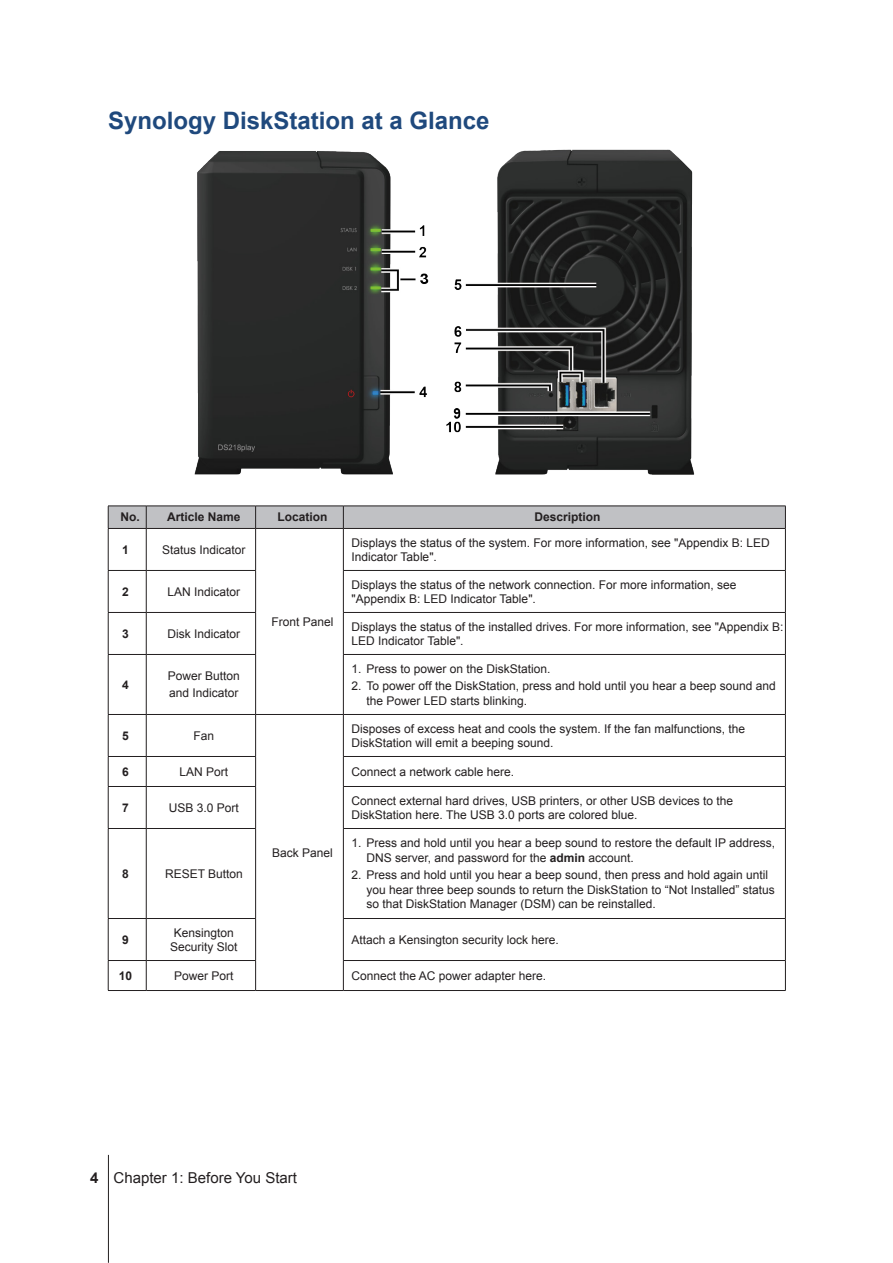
<style>
.page{position:relative;width:893px;height:1263px;background:#fff}
.page>*{position:absolute;margin:0;border:0;box-sizing:border-box;transform-origin:0 0}
.H3-sidebar{font:700 24px "Arial";color:#1f497d}
.PageNumber-sidebar{font:15px "Arial";color:#231f20}
.xBody{font:12px/14.4px "Arial";color:#231f20}
.xBodyCenter{font:12px/14.4px "Arial";color:#231f20;text-align:center}
.XHeadCenter{font:700 12px "Arial";color:#231f20}
.s1{font-weight:700}
</style>
<div class="page">
<hr style="left:108px;top:1155px;width:1px;height:108px;background:#231f20">
<img style="left:194px;top:149px;width:501px;height:326px">
<div style="left:108px;top:506px;width:678px;height:22px;background:#c0c1c4"></div>
<hr style="left:108px;top:528px;width:38px;height:1px;background:#231f20">
<hr style="left:108px;top:529px;width:1px;height:41px;background:#231f20">
<hr style="left:146px;top:528px;width:110px;height:1px;background:#231f20">
<hr style="left:146px;top:529px;width:1px;height:41px;background:#231f20">
<hr style="left:256px;top:528px;width:87px;height:1px;background:#231f20">
<hr style="left:255px;top:529px;width:1px;height:41px;background:#231f20">
<hr style="left:343px;top:528px;width:443px;height:1px;background:#231f20">
<hr style="left:343px;top:529px;width:1px;height:41px;background:#231f20">
<hr style="left:785px;top:529px;width:1px;height:41px;background:#231f20">
<hr style="left:108px;top:570px;width:38px;height:1px;background:#231f20">
<hr style="left:108px;top:571px;width:1px;height:41px;background:#231f20">
<hr style="left:146px;top:570px;width:110px;height:1px;background:#231f20">
<hr style="left:146px;top:571px;width:1px;height:41px;background:#231f20">
<hr style="left:255px;top:571px;width:1px;height:41px;background:#231f20">
<hr style="left:343px;top:570px;width:443px;height:1px;background:#231f20">
<hr style="left:343px;top:571px;width:1px;height:41px;background:#231f20">
<hr style="left:785px;top:571px;width:1px;height:41px;background:#231f20">
<hr style="left:108px;top:612px;width:38px;height:1px;background:#231f20">
<hr style="left:108px;top:613px;width:1px;height:41px;background:#231f20">
<hr style="left:146px;top:612px;width:110px;height:1px;background:#231f20">
<hr style="left:146px;top:613px;width:1px;height:41px;background:#231f20">
<hr style="left:255px;top:613px;width:1px;height:41px;background:#231f20">
<hr style="left:343px;top:612px;width:443px;height:1px;background:#231f20">
<hr style="left:343px;top:613px;width:1px;height:41px;background:#231f20">
<hr style="left:785px;top:613px;width:1px;height:41px;background:#231f20">
<hr style="left:108px;top:654px;width:38px;height:1px;background:#231f20">
<hr style="left:108px;top:655px;width:1px;height:59px;background:#231f20">
<hr style="left:146px;top:654px;width:110px;height:1px;background:#231f20">
<hr style="left:146px;top:655px;width:1px;height:59px;background:#231f20">
<hr style="left:255px;top:655px;width:1px;height:59px;background:#231f20">
<hr style="left:343px;top:654px;width:443px;height:1px;background:#231f20">
<hr style="left:343px;top:655px;width:1px;height:59px;background:#231f20">
<hr style="left:785px;top:655px;width:1px;height:59px;background:#231f20">
<hr style="left:108px;top:714px;width:38px;height:1px;background:#231f20">
<hr style="left:108px;top:715px;width:1px;height:41px;background:#231f20">
<hr style="left:146px;top:714px;width:110px;height:1px;background:#231f20">
<hr style="left:146px;top:715px;width:1px;height:41px;background:#231f20">
<hr style="left:256px;top:714px;width:87px;height:1px;background:#231f20">
<hr style="left:255px;top:715px;width:1px;height:41px;background:#231f20">
<hr style="left:343px;top:714px;width:443px;height:1px;background:#231f20">
<hr style="left:343px;top:715px;width:1px;height:41px;background:#231f20">
<hr style="left:785px;top:715px;width:1px;height:41px;background:#231f20">
<hr style="left:108px;top:756px;width:38px;height:1px;background:#231f20">
<svg style="left:108px;top:757px;width:1px;height:29px"></svg>
<hr style="left:146px;top:756px;width:110px;height:1px;background:#231f20">
<svg style="left:146px;top:757px;width:1px;height:29px"></svg>
<svg style="left:255px;top:757px;width:1px;height:29px"></svg>
<hr style="left:343px;top:756px;width:443px;height:1px;background:#231f20">
<svg style="left:343px;top:757px;width:1px;height:29px"></svg>
<svg style="left:785px;top:757px;width:1px;height:29px"></svg>
<hr style="left:108px;top:786px;width:38px;height:1px;background:#231f20">
<hr style="left:108px;top:787px;width:1px;height:41px;background:#231f20">
<hr style="left:146px;top:786px;width:110px;height:1px;background:#231f20">
<hr style="left:146px;top:787px;width:1px;height:41px;background:#231f20">
<hr style="left:255px;top:787px;width:1px;height:41px;background:#231f20">
<hr style="left:343px;top:786px;width:443px;height:1px;background:#231f20">
<hr style="left:343px;top:787px;width:1px;height:41px;background:#231f20">
<hr style="left:785px;top:787px;width:1px;height:41px;background:#231f20">
<hr style="left:108px;top:828px;width:38px;height:1px;background:#231f20">
<hr style="left:108px;top:829px;width:1px;height:89px;background:#231f20">
<hr style="left:146px;top:828px;width:110px;height:1px;background:#231f20">
<hr style="left:146px;top:829px;width:1px;height:89px;background:#231f20">
<hr style="left:255px;top:829px;width:1px;height:89px;background:#231f20">
<hr style="left:343px;top:828px;width:443px;height:1px;background:#231f20">
<hr style="left:343px;top:829px;width:1px;height:89px;background:#231f20">
<hr style="left:785px;top:829px;width:1px;height:89px;background:#231f20">
<hr style="left:108px;top:918px;width:38px;height:1px;background:#231f20">
<hr style="left:108px;top:919px;width:1px;height:41px;background:#231f20">
<hr style="left:146px;top:918px;width:110px;height:1px;background:#231f20">
<hr style="left:146px;top:919px;width:1px;height:41px;background:#231f20">
<hr style="left:255px;top:919px;width:1px;height:41px;background:#231f20">
<hr style="left:343px;top:918px;width:443px;height:1px;background:#231f20">
<hr style="left:343px;top:919px;width:1px;height:41px;background:#231f20">
<hr style="left:785px;top:919px;width:1px;height:41px;background:#231f20">
<hr style="left:108px;top:960px;width:38px;height:1px;background:#231f20">
<svg style="left:108px;top:961px;width:1px;height:29px"></svg>
<hr style="left:146px;top:960px;width:110px;height:1px;background:#231f20">
<svg style="left:146px;top:961px;width:1px;height:29px"></svg>
<svg style="left:255px;top:961px;width:1px;height:29px"></svg>
<hr style="left:343px;top:960px;width:443px;height:1px;background:#231f20">
<svg style="left:343px;top:961px;width:1px;height:29px"></svg>
<svg style="left:785px;top:961px;width:1px;height:29px"></svg>
<hr style="left:108px;top:990px;width:38px;height:1px;background:#231f20">
<hr style="left:146px;top:990px;width:110px;height:1px;background:#231f20">
<hr style="left:256px;top:990px;width:87px;height:1px;background:#231f20">
<hr style="left:343px;top:990px;width:443px;height:1px;background:#231f20">
<p class="H3-sidebar" style="left:108px;top:104px;width:383px">Synology DiskStation at a Glance</p>
<p class="XHeadCenter" style="left:121px;top:509px;width:21px">No.</p>
<p class="XHeadCenter" style="left:167px;top:509px;width:75px">Article Name</p>
<p class="XHeadCenter" style="left:277px;top:509px;width:52px">Location</p>
<p class="XHeadCenter" style="left:534px;top:509px;width:68px">Description</p>
<p class="XHeadCenter" style="left:122px;top:541px;width:8px">1</p>
<p class="xBodyCenter" style="left:162px;top:542px;width:85px">Status Indicator</p>
<p class="xBody" style="left:351px;top:535px;width:420px">Displays the status of the system. For more information, see "Appendix B: LED<br>Indicator Table".</p>
<p class="XHeadCenter" style="left:122px;top:583px;width:8px">2</p>
<p class="xBodyCenter" style="left:168px;top:584px;width:74px">LAN Indicator</p>
<p class="xBody" style="left:351px;top:577px;width:386px">Displays the status of the network connection. For more information, see "Appendix B: LED Indicator Table".</p>
<p class="XHeadCenter" style="left:122px;top:625px;width:8px">3</p>
<p class="xBodyCenter" style="left:168px;top:626px;width:74px">Disk Indicator</p>
<p class="xBody" style="left:351px;top:619px;width:433px">Displays the status of the installed drives. For more information, see "Appendix B:<br>LED Indicator Table".</p>
<p class="XHeadCenter" style="left:122px;top:676px;width:8px">4</p>
<p class="xBodyCenter" style="left:271px;top:614px;width:64px">Front Panel</p>
<p class="xBody" style="left:351px;top:662px;width:201px">1. Press to power on the DiskStation.</p>
<p class="xBody" style="left:366px;top:679px;width:411px;text-indent:-15px">2. To power off the DiskStation, press and hold until you hear a beep sound and the Power LED starts blinking.</p>
<p class="xBodyCenter" style="left:168px;top:669px;width:74px">Power Button</p>
<p class="xBodyCenter" style="left:169px;top:686px;width:71px">and Indicator</p>
<p class="XHeadCenter" style="left:122px;top:727px;width:8px">5</p>
<p class="xBodyCenter" style="left:194px;top:728px;width:22px">Fan</p>
<p class="xBody" style="left:351px;top:721px;width:395px">Disposes of excess heat and cools the system. If the fan malfunctions, the<br>DiskStation will emit a beeping sound.</p>
<p class="XHeadCenter" style="left:122px;top:763px;width:8px">6</p>
<p class="xBodyCenter" style="left:180px;top:764px;width:50px">LAN Port</p>
<p class="xBody" style="left:351px;top:764px;width:164px">Connect a network cable here.</p>
<p class="XHeadCenter" style="left:122px;top:799px;width:8px">7</p>
<p class="xBodyCenter" style="left:169px;top:800px;width:72px">USB 3.0 Port</p>
<p class="xBody" style="left:351px;top:793px;width:383px">Connect external hard drives, USB printers, or other USB devices to the<br>DiskStation here. The USB 3.0 ports are colored blue.</p>
<p class="XHeadCenter" style="left:122px;top:865px;width:8px">8</p>
<p class="xBodyCenter" style="left:165px;top:866px;width:79px">RESET Button</p>
<p class="xBodyCenter" style="left:272px;top:845px;width:62px">Back Panel</p>
<p class="xBody" style="left:366px;top:836px;width:410px;text-indent:-15px">1. Press and hold until you hear a beep sound to restore the default IP address,<br>DNS server, and password for the <span class="s1">admin</span> account.</p>
<p class="xBody" style="left:366px;top:868px;width:410px;text-indent:-15px">2. Press and hold until you hear a beep sound, then press and hold again until you hear three beep sounds to return the DiskStation to “Not Installed” status so that DiskStation Manager (DSM) can be reinstalled.</p>
<p class="XHeadCenter" style="left:122px;top:931px;width:8px">9</p>
<p class="xBodyCenter" style="left:170px;top:925px;width:69px">Kensington<br>Security Slot</p>
<p class="xBody" style="left:351px;top:932px;width:209px">Attach a Kensington security lock here.</p>
<p class="XHeadCenter" style="left:119px;top:967px;width:15px">10</p>
<p class="xBodyCenter" style="left:174px;top:968px;width:61px">Power Port</p>
<p class="xBody" style="left:351px;top:968px;width:196px">Connect the AC power adapter here.</p>
<p class="PageNumber-sidebar" style="left:90px;top:1168px;width:208px"><span class="s1">4</span> Chapter 1: Before You Start</p>
</div>
